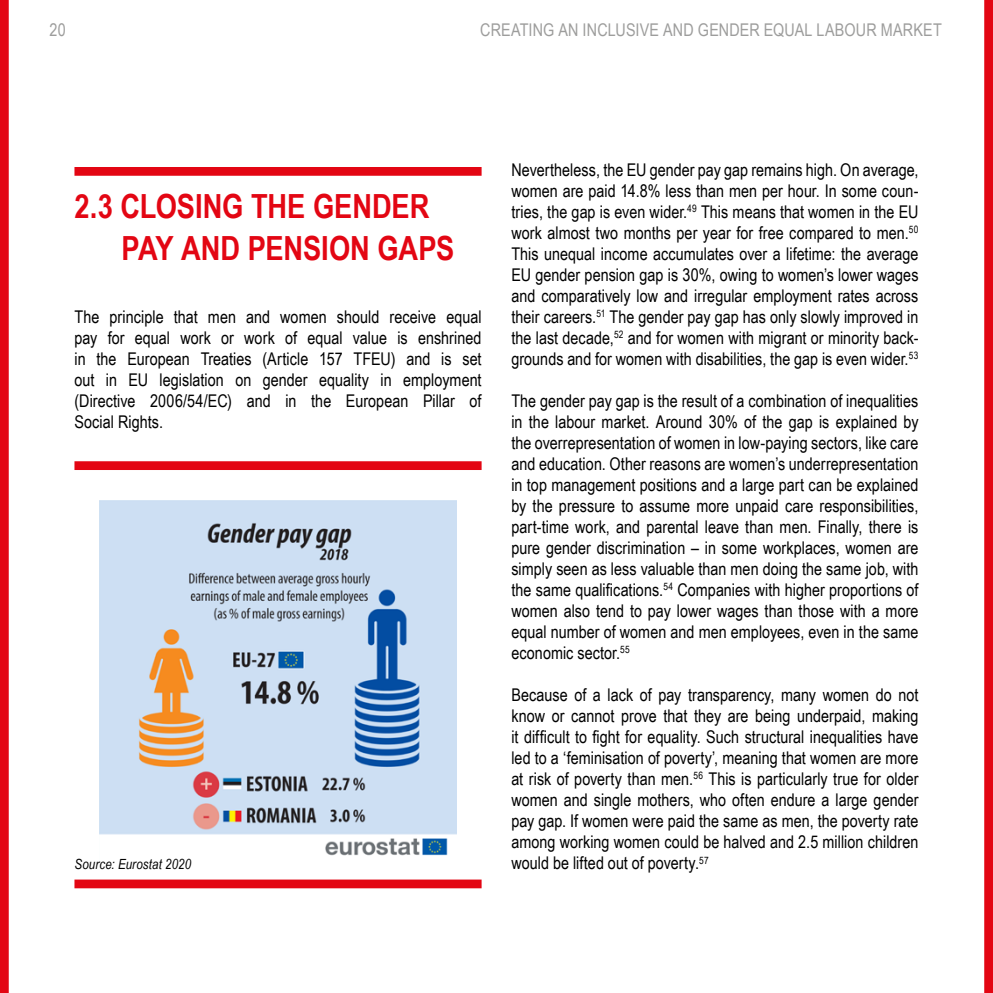
<style>
.page{position:relative;width:993px;height:993px;background:#fff}
.page>*{position:absolute;margin:0;border:0;box-sizing:border-box;transform-origin:0 0}
.t1{font:700 33.25px/42px "Arial Narrow";letter-spacing:-.005em;color:#e30613}
.t2{font:17.5px/21px "Arial Narrow";letter-spacing:.005em;color:#000;text-align:justify}
.t3{font:17.5px "Arial Narrow";letter-spacing:.01em;color:#9d9d9c}
.t4{font:italic 14px "Arial Narrow";letter-spacing:.015em;color:#000}
</style>
<div class="page">
<div style="left:983px;top:0;width:9px;height:992px;background:#e30613"></div>
<div style="left:0;top:0;width:9px;height:992px;background:#e30613"></div>
<div style="left:74px;top:167px;width:407px;height:9px;background:#e30613"></div>
<img style="left:99px;top:501px;width:357px;height:355px">
<div style="left:74px;top:879px;width:407px;height:9px;background:#e30613"></div>
<div style="left:74px;top:461px;width:407px;height:9px;background:#e30613"></div>
<p class="t3" style="left:50px;top:17px;width:18px">20</p>
<p class="t3" style="left:480px;top:17px;width:463px">CREATING AN INCLUSIVE AND GENDER EQUAL LABOUR MARKET</p>
<h1 class="t1" style="left:122px;top:183px;width:334px;text-indent:-47px">2.3 CLOSING THE GENDER<br>PAY AND PENSION GAPS</h1>
<p class="t2" style="left:74px;top:305px;width:408px">The principle that men and women should receive equal pay for equal work or work of equal value is enshrined in the European Treaties (Article 157 TFEU) and is set out in EU legislation on gender equality in employment (Directive 2006/54/EC) and in the European Pillar of Social Rights.</p>
<p class="t4" style="left:74px;top:854px;width:118px">Source: Eurostat 2020</p>
<p class="t2" style="left:511px;top:158px;width:408px">Nevertheless, the EU gender pay gap remains high. On average, women are paid 14.8% less than men per hour. In some coun&shy;tries, the gap is even wider.<sup>49</sup> This means that women in the EU work almost two months per year for free compared to men.<sup>50<br></sup>This unequal income accumulates over a lifetime: the average EU gender pension gap is 30%, owing to women’s lower wages and comparatively low and irregular employment rates across their careers.<sup>51</sup> The gender pay gap has only slowly improved in the last decade,<sup>52</sup> and for women with migrant or minority back&shy;grounds and for women with disabilities, the gap is even wider.<sup>53</sup></p>
<p class="t2" style="left:511px;top:389px;width:408px">The gender pay gap is the result of a combination of inequalities in the labour market. Around 30% of the gap is explained by the overrepresentation of women in low-paying sectors, like care and education. Other reasons are women’s underrepresentation in top management positions and a large part can be explained by the pressure to assume more unpaid care responsibilities, part-time work, and parental leave than men. Finally, there is pure gender discrimination – in some workplaces, women are simply seen as less valuable than men doing the same job, with the same qualifications.<sup>54</sup> Companies with higher proportions of women also tend to pay lower wages than those with a more equal number of women and men employees, even in the same economic sector.<sup>55</sup></p>
<p class="t2" style="left:511px;top:683px;width:408px">Because of a lack of pay transparency, many women do not know or cannot prove that they are being underpaid, making it difficult to fight for equality. Such structural inequalities have led to a ‘feminisation of poverty’, meaning that women are more at risk of poverty than men.<sup>56</sup> This is particularly true for older women and single mothers, who often endure a large gender pay gap. If women were paid the same as men, the poverty rate among working women could be halved and 2.5 million children would be lifted out of poverty.<sup>57</sup></p>
</div>
